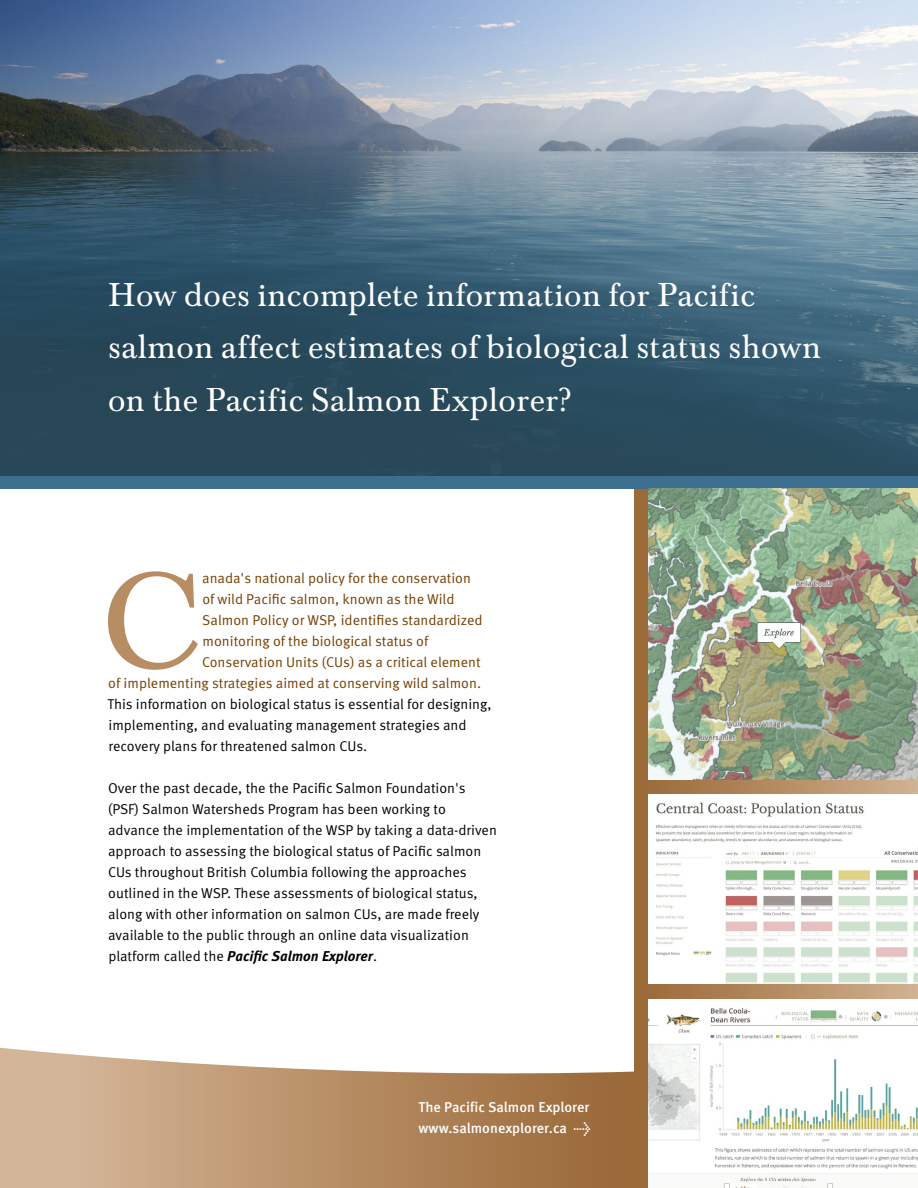
<style>
.page{position:relative;width:918px;height:1188px;background:#fff}
.page>*{position:absolute;margin:0;border:0;box-sizing:border-box;transform-origin:0 0}
.PSF_2019_-_body_-_9{font:140.25px "Baskerville";color:#b78d64}
.PSF_2019_-_h1_-_26pt{font:34.5px/52.5px "Baskerville";letter-spacing:.015em;color:#fff}
.PSF_2019_-_body_-_9-2{font:14.25px/21px "Meta OT Norm";color:#000}
.PSF_2019_-_body_-_9-3{font:14.25px "Meta OT Norm";color:#753f00}
.PSF_2019_-_h2_-_12_5{font:500 14.25px "Meta OT";color:#fff}
.s1{font-family:"Meta OT";font-weight:700;font-style:italic}
</style>
<div class="page">
<svg style="left:0;top:1048px;width:634px;height:140px;background:#c2a07e"></svg>
<svg style="left:634px;top:489px;width:284px;height:699px;background:#a87c4f"></svg>
<div style="left:0;top:462px;width:918px;height:27px;background:#3b6e8f"></div>
<img style="left:648px;top:489px;width:270px;height:291px">
<img style="left:648px;top:999px;width:270px;height:189px">
<img style="left:648px;top:795px;width:270px;height:189px">
<img style="left:0;top:0;width:918px;height:475px">
<p class="PSF_2019_-_h1_-_26pt" style="left:108px;top:269px;width:715px">How does incomplete information for Pacific salmon affect estimates of biological status shown on the Pacific Salmon Explorer?</p>
<p class="PSF_2019_-_body_-_9" style="left:102px;top:542px;width:101px">C</p>
<p class="PSF_2019_-_body_-_9-3" style="left:202px;top:570px;width:270px">anada's national policy for the conservation</p>
<p class="PSF_2019_-_body_-_9-3" style="left:202px;top:591px;width:254px">of wild Pacific salmon, known as the Wild</p>
<p class="PSF_2019_-_body_-_9-3" style="left:202px;top:612px;width:282px">Salmon Policy or WSP, identifies standardized</p>
<p class="PSF_2019_-_body_-_9-3" style="left:203px;top:633px;width:227px">monitoring of the biological status of</p>
<p class="PSF_2019_-_body_-_9-3" style="left:202px;top:654px;width:280px">Conservation Units (CUs) as a critical element</p>
<p class="PSF_2019_-_body_-_9-3" style="left:108px;top:675px;width:374px">of implementing strategies aimed at conserving wild salmon.</p>
<p class="PSF_2019_-_body_-_9-2" style="left:108px;top:694px;width:386px">This information on biological status is essential for designing,</p>
<p class="PSF_2019_-_body_-_9-2" style="left:109px;top:715px;width:360px">implementing, and evaluating management strategies and</p>
<p class="PSF_2019_-_body_-_9-2" style="left:108px;top:736px;width:260px">recovery plans for threatened salmon CUs.</p>
<p class="PSF_2019_-_body_-_9-2" style="left:108px;top:778px;width:391px">Over the past decade, the the Pacific Salmon Foundation's (PSF) Salmon Watersheds Program has been working to advance the implementation of the WSP by taking a data-driven approach to assessing the biological status of Pacific salmon CUs throughout British Columbia following the approaches outlined in the WSP. These assessments of biological status, along with other information on salmon CUs, are made freely available to the public through an online data visualization platform called the <span class="s1">Pacific Salmon Explorer</span>.</p>
<p class="PSF_2019_-_h2_-_12_5" style="left:418px;top:1098px;width:173px">The Pacific Salmon Explorer</p>
<p class="PSF_2019_-_h2_-_12_5" style="left:418px;top:1119px;width:174px">www.salmonexplorer.ca →</p>
</div>
